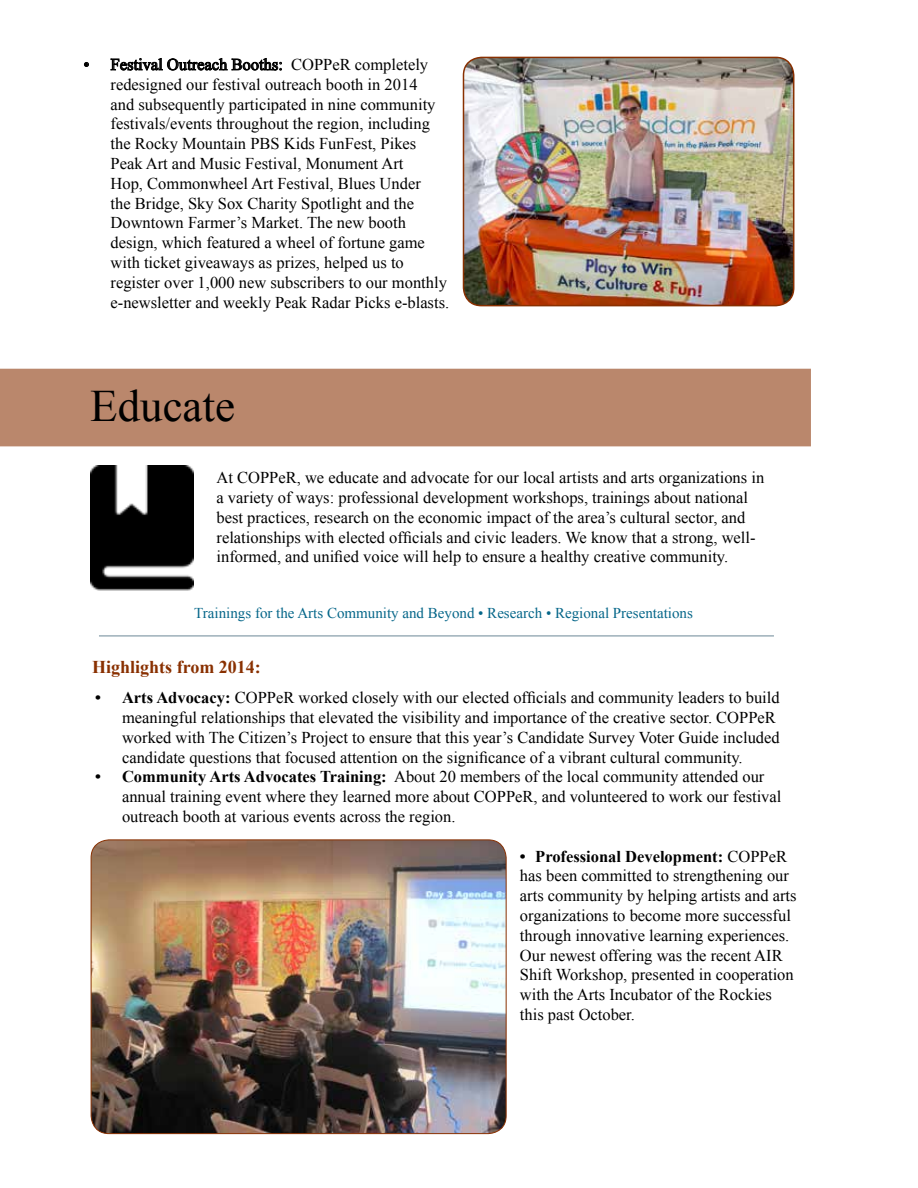
<style>
.page{position:relative;width:918px;height:1188px;background:#fff}
.page>*{position:absolute;margin:0;border:0;box-sizing:border-box;transform-origin:0 0}
.t1{font:45px "Times New Roman";color:#000}
.t2{font:700 18px "Times New Roman";color:#893001}
.t3{font:16.5px/19.8px "Times New Roman";color:#000}
.t4{font:15px "Times New Roman";color:#056689}
.s1{font-weight:700}
</style>
<div class="page">
<div style="left:0;top:369px;width:811px;height:77px;background:#ba876c"></div>
<img style="left:91px;top:465px;width:102px;height:126px">
<hr style="left:99px;top:636px;width:675px;height:1px;background:#6c8896">
<img style="left:91px;top:840px;width:415px;height:294px">
<div style="left:91px;top:840px;width:416px;height:294px;border:1px solid #893001;border-radius:18px"></div>
<img style="left:464px;top:57px;width:330px;height:249px">
<div style="left:463px;top:57px;width:331px;height:249px;border:2px solid #893001;border-radius:18px"></div>
<svg style="left:84px;top:62px;width:5px;height:5px"></svg>
<svg style="left:110px;top:58px;width:172px;height:13px"></svg>
<p class="t3" style="left:111px;top:54px;width:340px;text-indent:-27px">• Festival Outreach Booths: COPPeR completely redesigned our festival outreach booth in 2014<br>and subsequently participated in nine community festivals/events throughout the region, including the Rocky Mountain PBS Kids FunFest, Pikes Peak Art and Music Festival, Monument Art<br>Hop, Commonwheel Art Festival, Blues Under<br>the Bridge, Sky Sox Charity Spotlight and the Downtown Farmer’s Market. The new booth design, which featured a wheel of fortune game with ticket giveaways as prizes, helped us to register over 1,000 new subscribers to our monthly e-newsletter and weekly Peak Radar Picks e-blasts.</p>
<h1 class="t1" style="left:90px;top:375px;width:146px">Educate</h1>
<p class="t3" style="left:217px;top:467px;width:549px">At COPPeR, we educate and advocate for our local artists and arts organizations in a variety of ways: professional development workshops, trainings about national best practices, research on the economic impact of the area’s cultural sector, and relationships with elected officials and civic leaders. We know that a strong, well&shy;informed, and unified voice will help to ensure a healthy creative community.</p>
<p class="t4" style="left:194px;top:603px;width:500px">Trainings for the Arts Community and Beyond • Research • Regional Presentations</p>
<p class="t2" style="left:92px;top:654px;width:170px">Highlights from 2014:</p>
<p class="t3" style="left:122px;top:688px;width:659px;text-indent:-27px"><span class="s1">• Arts Advocacy:</span> COPPeR worked closely with our elected officials and community leaders to build meaningful relationships that elevated the visibility and importance of the creative sector. COPPeR worked with The Citizen’s Project to ensure that this year’s Candidate Survey Voter Guide included candidate questions that focused attention on the significance of a vibrant cultural community.</p>
<p class="t3" style="left:122px;top:767px;width:661px;text-indent:-27px"><span class="s1">• Community Arts Advocates Training:</span> About 20 members of the local community attended our annual training event where they learned more about COPPeR, and volunteered to work our festival outreach booth at various events across the region.</p>
<p class="t3" style="left:520px;top:846px;width:278px"><span class="s1">• Professional Development:</span> COPPeR has been committed to strengthening our arts community by helping artists and arts organizations to become more successful through innovative learning experiences.<br>Our newest offering was the recent AIR Shift Workshop, presented in cooperation with the Arts Incubator of the Rockies this past October.</p>
</div>
